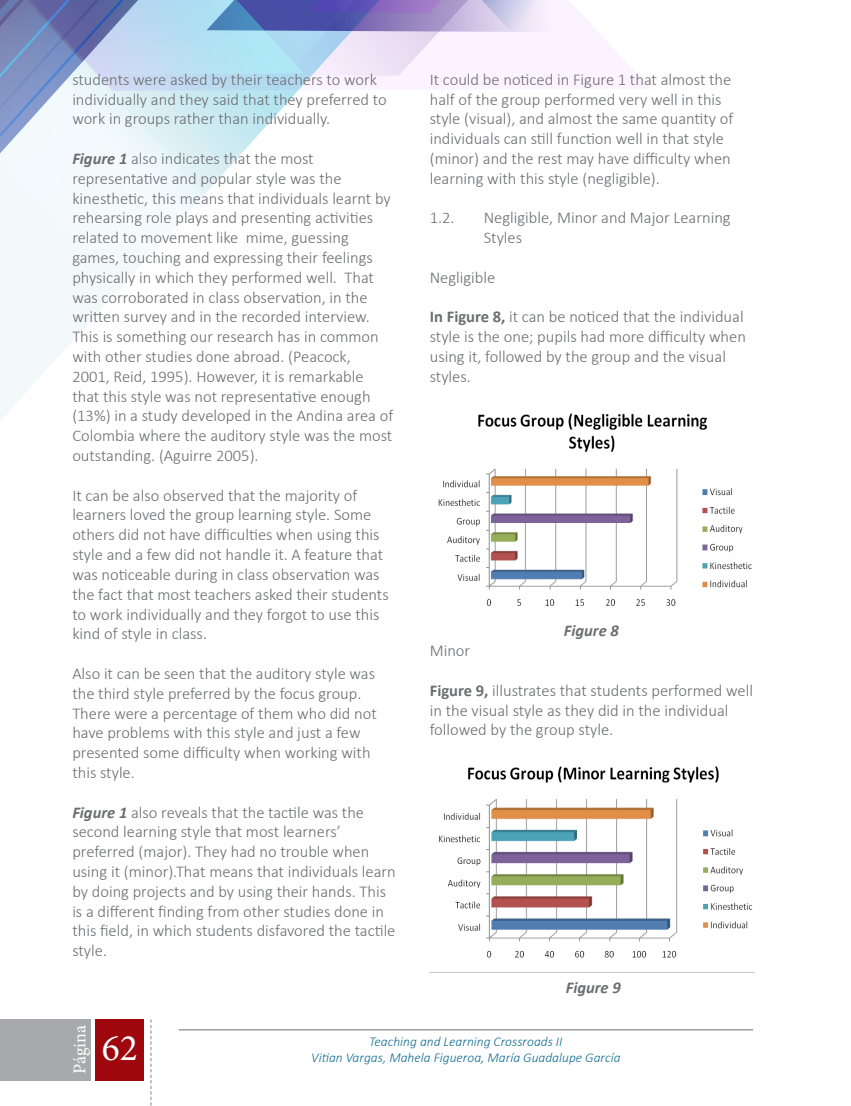
<style>
.page{position:relative;width:851px;height:1106px;background:#fff}
.page>*{position:absolute;margin:0;border:0;box-sizing:border-box;transform-origin:0 0}
.t1{font:37.5px "Minion Pro";color:#fff}
.t2{font:18px "Minion Pro";letter-spacing:-.005em;color:#fff}
.Contenido{font:300 16.5px/19.8px "Calibri";color:#6c6d70}
.Contenido-2{font:italic 700 16.5px "Calibri";color:#6c6d70}
.Pie_de_Pagina{font:italic 300 13.5px "Calibri";color:#106c91}
.s1{font-weight:700;font-style:italic}
.s2{font-weight:700}
</style>
<div class="page">
<svg style="left:0;top:249px;width:155px;height:172px"></svg>
<svg style="left:252px;top:0;width:398px;height:142px"></svg>
<svg style="left:0;top:0;width:252px;height:249px"></svg>
<div style="left:0;top:1019px;width:91px;height:61px;background:#a8a9ad"></div>
<div style="left:96px;top:1019px;width:48px;height:61px;background:#9d070d"></div>
<svg style="left:150px;top:1019px;width:1px;height:87px"></svg>
<img style="left:438px;top:413px;width:314px;height:193px">
<img style="left:429px;top:766px;width:325px;height:207px">
<hr style="left:179px;top:1029px;width:574px;height:1px;background:#6c6d70">
<p class="Contenido" style="left:72px;top:69px;width:316px">students were asked by their teachers to work individually and they said that they preferred to work in groups rather than individually.</p>
<p class="Contenido" style="left:72px;top:148px;width:322px"><span class="s1">Figure 1</span> also indicates that the most representative and popular style was the kinesthetic, this means that individuals learnt by rehearsing role plays and presenting activities related to movement like mime, guessing games, touching and expressing their feelings physically in which they performed well. That was corroborated in class observation, in the written survey and in the recorded interview.<br>This is something our research has in common with other studies done abroad. (Peacock,<br>2001, Reid, 1995). However, it is remarkable that this style was not representative enough (13%) in a study developed in the Andina area of Colombia where the auditory style was the most outstanding. (Aguirre 2005).</p>
<p class="Contenido" style="left:72px;top:485px;width:318px">It can be also observed that the majority of learners loved the group learning style. Some others did not have difficulties when using this style and a few did not handle it. A feature that was noticeable during in class observation was the fact that most teachers asked their students to work individually and they forgot to use this kind of style in class.</p>
<p class="Contenido" style="left:72px;top:663px;width:306px">Also it can be seen that the auditory style was the third style preferred by the focus group.<br>There were a percentage of them who did not have problems with this style and just a few presented some difficulty when working with this style.</p>
<p class="Contenido" style="left:72px;top:802px;width:325px"><span class="s1">Figure 1</span> also reveals that the tactile was the second learning style that most learners’ preferred (major). They had no trouble when using it (minor).That means that individuals learn by doing projects and by using their hands. This is a different finding from other studies done in this field, in which students disfavored the tactile style.</p>
<p class="Contenido" style="left:429px;top:69px;width:305px">It could be noticed in Figure 1 that almost the half of the group performed very well in this style (visual), and almost the same quantity of individuals can still function well in that style (minor) and the rest may have difficulty when learning with this style (negligible).</p>
<p class="Contenido" style="left:429px;top:208px;width:26px">1.2.</p>
<p class="Contenido" style="left:483px;top:208px;width:248px">Negligible, Minor and Major Learning<br>Styles</p>
<p class="Contenido" style="left:429px;top:267px;width:67px">Negligible</p>
<p class="Contenido" style="left:429px;top:307px;width:317px"><span class="s2">In Figure 8,</span> it can be noticed that the individual style is the one; pupils had more difficulty when using it, followed by the group and the visual styles.</p>
<p class="Contenido-2" style="left:564px;top:620px;width:57px">Figure 8</p>
<p class="Contenido" style="left:429px;top:640px;width:42px">Minor</p>
<p class="Contenido" style="left:429px;top:680px;width:325px"><span class="s2">Figure 9,</span> illustrates that students performed well in the visual style as they did in the individual followed by the group style.</p>
<p class="Contenido-2" style="left:565px;top:976px;width:57px">Figure 9</p>
<p class="t2" style="left:68px;top:1073px;width:50px;rotate:-90deg">Página</p>
<h1 class="t1" style="left:102px;top:1023px;width:37px">62</h1>
<p class="Pie_de_Pagina" style="left:369px;top:1032px;width:195px">Teaching and Learning Crossroads II</p>
<p class="Pie_de_Pagina" style="left:311px;top:1049px;width:311px">Vitian Vargas, Mahela Figueroa, María Guadalupe García</p>
</div>
